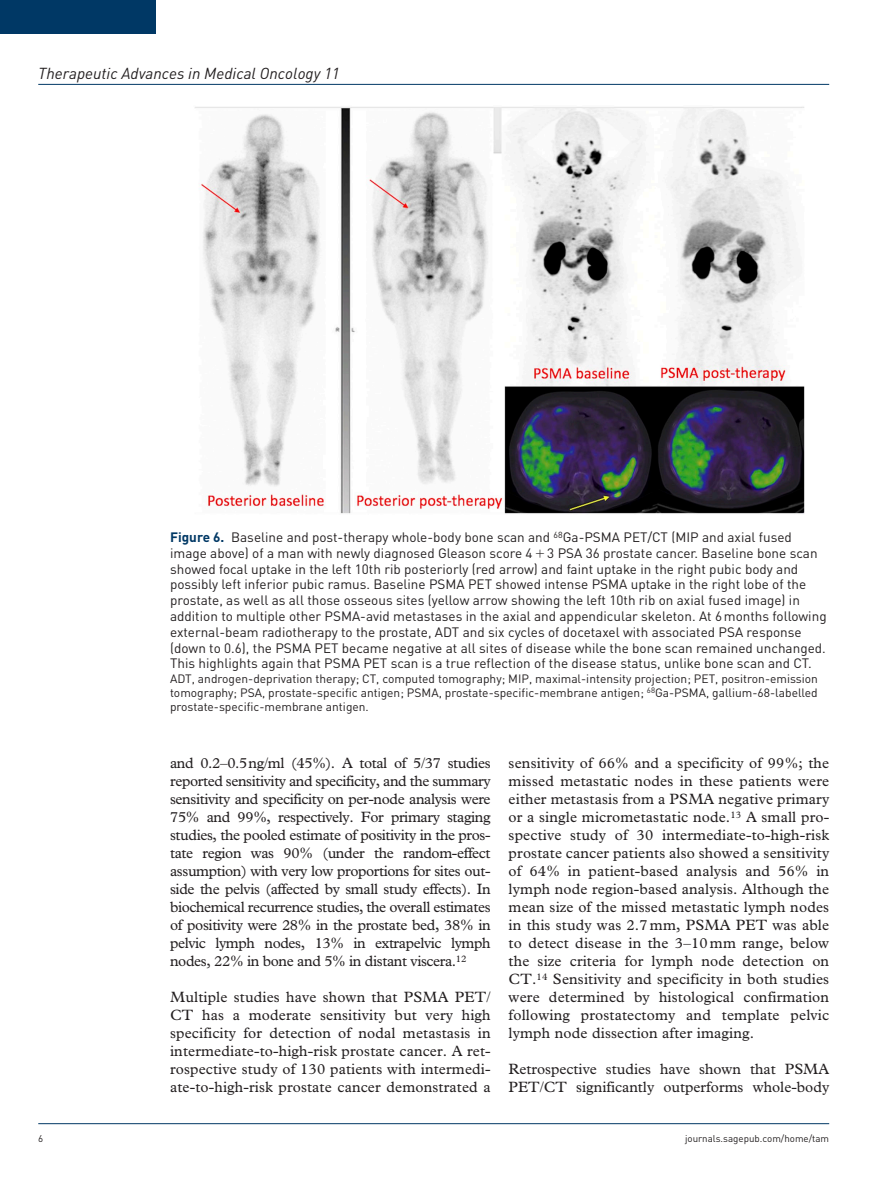
<style>
.page{position:relative;width:893px;height:1191px;background:#fff}
.page>*{position:absolute;margin:0;border:0;box-sizing:border-box;transform-origin:0 0}
.t1{font:italic 15.75px "DIN";color:#231f20}
.t2{font:15px/18px "Plantin Std";color:#231f20;text-align:justify}
.t3{font:13.5px/15.8px "DIN";color:#231f20}
.t4{font:12px/14.2px "DIN";color:#231f20;text-align:justify}
.t5{font:9.75px "DIN";color:#231f20}
.s1{font-weight:700;color:#003865}
</style>
<div class="page">
<hr style="left:38px;top:84px;width:791px;height:1px;background:#003865">
<hr style="left:38px;top:1123px;width:791px;height:1px;background:#003865">
<div style="left:0;top:0;width:155px;height:34px;background:#003865"></div>
<img style="left:195px;top:107px;width:610px;height:407px">
<p class="t1" style="left:38px;top:63px;width:303px">Therapeutic Advances in Medical Oncology 11</p>
<p class="t3" style="left:170px;top:529px;width:658px"><span class="s1">Figure 6.</span> Baseline and post-therapy whole-body bone scan and <sup>68</sup>Ga-PSMA PET/CT (MIP and axial fused image above) of a man with newly diagnosed Gleason score 4 3 PSA 36 prostate cancer. Baseline bone scan showed focal uptake in the left 10th rib posteriorly (red arrow) and faint uptake in the right pubic body and possibly left inferior pubic ramus. Baseline PSMA PET showed intense PSMA uptake in the right lobe of the prostate, as well as all those osseous sites (yellow arrow showing the left 10th rib on axial fused image) in addition to multiple other PSMA-avid metastases in the axial and appendicular skeleton. At 6months following external-beam radiotherapy to the prostate, ADT and six cycles of docetaxel with associated PSA response (down to 0.6), the PSMA PET became negative at all sites of disease while the bone scan remained unchanged.<br>This highlights again that PSMA PET scan is a true reflection of the disease status, unlike bone scan and CT.</p>
<p class="t4" style="left:170px;top:671px;width:649px">ADT, androgen-deprivation therapy; CT, computed tomography; MIP, maximal-intensity projection; PET, positron-emission tomography; PSA, prostate-specific antigen; PSMA, prostate-specific-membrane antigen; <sup>68</sup>Ga-PSMA, gallium-68-labelled prostate-specific-membrane antigen.</p>
<p class="t2" style="left:170px;top:754px;width:322px">and 0.2–0.5ng/ml (45%). A total of 5/37 studies reported sensitivity and specificity, and the summary sensitivity and specificity on per-node analysis were 75% and 99%, respectively. For primary staging studies, the pooled estimate of positivity in the pros&shy;tate region was 90% (under the random-effect assumption) with very low proportions for sites out&shy;side the pelvis (affected by small study effects). In biochemical recurrence studies, the overall estimates of positivity were 28% in the prostate bed, 38% in pelvic lymph nodes, 13% in extrapelvic lymph nodes, 22% in bone and 5% in distant viscera.<sup>12</sup></p>
<p class="t2" style="left:170px;top:988px;width:322px">Multiple studies have shown that PSMA PET/ CT has a moderate sensitivity but very high specificity for detection of nodal metastasis in intermediate-to-high-risk prostate cancer. A ret&shy;rospective study of 130 patients with intermedi&shy;ate-to-high-risk prostate cancer demonstrated a</p>
<p class="t2" style="left:509px;top:754px;width:322px">sensitivity of 66% and a specificity of 99%; the missed metastatic nodes in these patients were either metastasis from a PSMA negative primary or a single micrometastatic node.<sup>13</sup> A small pro&shy;spective study of 30 intermediate-to-high-risk prostate cancer patients also showed a sensitivity of 64% in patient-based analysis and 56% in lymph node region-based analysis. Although the mean size of the missed metastatic lymph nodes in this study was 2.7mm, PSMA PET was able to detect disease in the 3–10 mm range, below the size criteria for lymph node detection on CT.<sup>14</sup> Sensitivity and specificity in both studies were determined by histological confirmation following prostatectomy and template pelvic lymph node dissection after imaging.</p>
<p class="t2" style="left:509px;top:1060px;width:322px">Retrospective studies have shown that PSMA<br>PET/CT significantly outperforms whole-body</p>
<p class="t5" style="left:38px;top:1132px;width:7px">6</p>
<p class="t5" style="left:685px;top:1132px;width:146px">journals.sagepub.com/home/tam</p>
</div>
